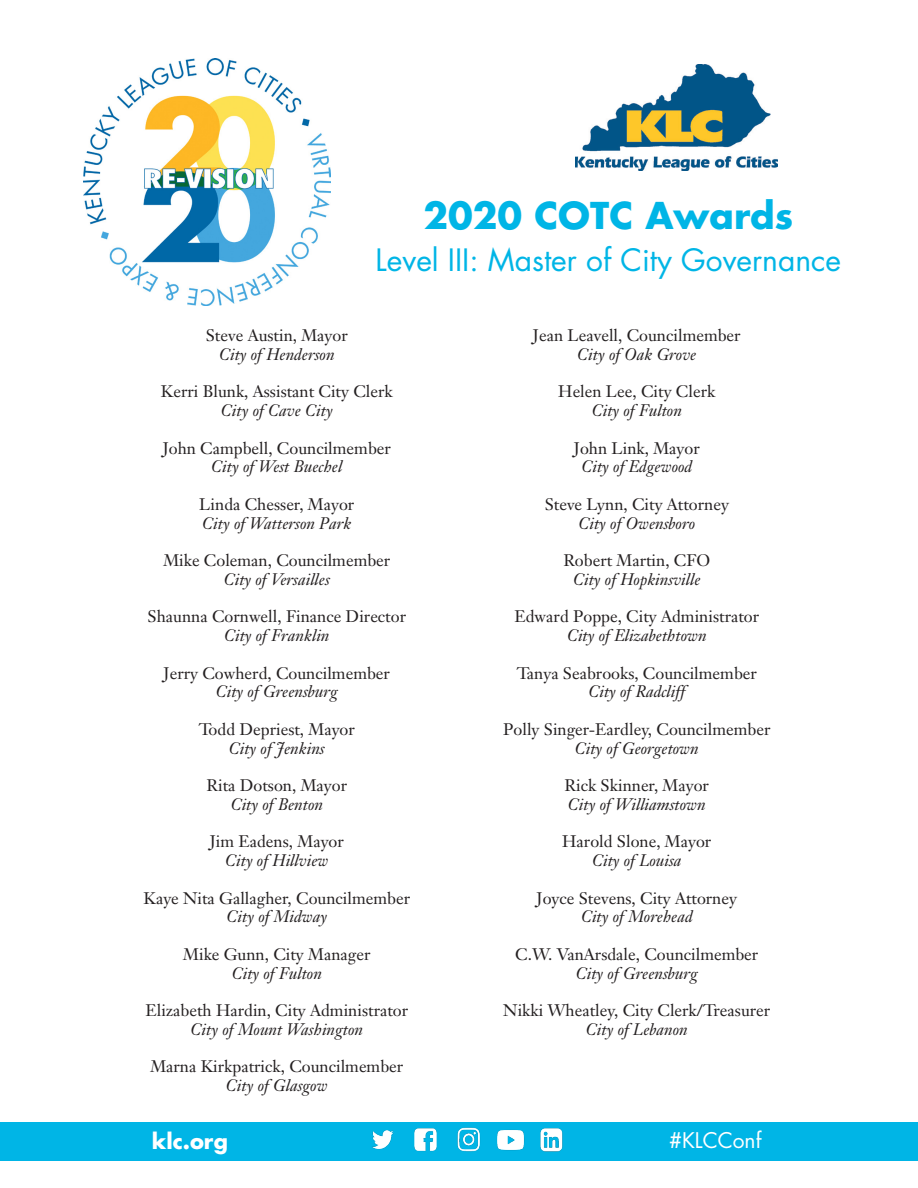
<style>
.page{position:relative;width:918px;height:1188px;background:#fff}
.page>*{position:absolute;margin:0;border:0;box-sizing:border-box;transform-origin:0 0}
.t1{font:700 36px "Futura";color:#00b5e6}
.t2{font:30px "Futura";color:#00b5e6}
.t3{font:21px "Futura";color:#fff}
.t4{font:700 21px "Futura";color:#fff}
.t5{font:16.5px "Janson Text";color:#231f20}
.t6{font:italic 16.5px "Janson Text";color:#231f20}
</style>
<div class="page">
<img style="left:84px;top:59px;width:246px;height:246px">
<div style="left:1px;top:1122px;width:917px;height:39px;background:#00b5e6"></div>
<img style="left:372px;top:1127px;width:191px;height:25px">
<img style="left:576px;top:65px;width:202px;height:105px">
<p class="t1" style="left:423px;top:190px;width:371px">2020 COTC Awards</p>
<p class="t2" style="left:376px;top:239px;width:467px">Level III: Master of City Governance</p>
<p class="t5" style="left:206px;top:325px;width:144px">Steve Austin, Mayor</p>
<p class="t6" style="left:219px;top:344px;width:117px">City of Henderson</p>
<p class="t5" style="left:161px;top:381px;width:233px">Kerri Blunk, Assistant City Clerk</p>
<p class="t6" style="left:221px;top:400px;width:113px">City of Cave City</p>
<p class="t5" style="left:163px;top:438px;width:230px">John Campbell, Councilmember</p>
<p class="t6" style="left:211px;top:457px;width:133px">City of West Buechel</p>
<p class="t5" style="left:199px;top:494px;width:157px">Linda Chesser, Mayor</p>
<p class="t6" style="left:202px;top:513px;width:151px">City of Watterson Park</p>
<p class="t5" style="left:163px;top:550px;width:229px">Mike Coleman, Councilmember</p>
<p class="t6" style="left:224px;top:569px;width:108px">City of Versailles</p>
<p class="t5" style="left:148px;top:606px;width:260px">Shaunna Cornwell, Finance Director</p>
<p class="t6" style="left:224px;top:625px;width:107px">City of Franklin</p>
<p class="t5" style="left:164px;top:663px;width:228px">Jerry Cowherd, Councilmember</p>
<p class="t6" style="left:216px;top:682px;width:124px">City of Greensburg</p>
<p class="t5" style="left:199px;top:719px;width:158px">Todd Depriest, Mayor</p>
<p class="t6" style="left:229px;top:738px;width:97px">City of Jenkins</p>
<p class="t5" style="left:207px;top:775px;width:142px">Rita Dotson, Mayor</p>
<p class="t6" style="left:231px;top:794px;width:94px">City of Benton</p>
<p class="t5" style="left:210px;top:831px;width:136px">Jim Eadens, Mayor</p>
<p class="t6" style="left:225px;top:850px;width:105px">City of Hillview</p>
<p class="t5" style="left:144px;top:888px;width:268px">Kaye Nita Gallagher, Councilmember</p>
<p class="t6" style="left:227px;top:907px;width:102px">City of Midway</p>
<p class="t5" style="left:183px;top:944px;width:189px">Mike Gunn, City Manager</p>
<p class="t6" style="left:232px;top:963px;width:92px">City of Fulton</p>
<p class="t5" style="left:145px;top:1000px;width:264px">Elizabeth Hardin, City Administrator</p>
<p class="t6" style="left:191px;top:1019px;width:174px">City of Mount Washington</p>
<p class="t5" style="left:150px;top:1056px;width:254px">Marna Kirkpatrick, Councilmember</p>
<p class="t6" style="left:226px;top:1075px;width:103px">City of Glasgow</p>
<p class="t5" style="left:533px;top:325px;width:209px">Jean Leavell, Councilmember</p>
<p class="t6" style="left:577px;top:344px;width:121px">City of Oak Grove</p>
<p class="t5" style="left:558px;top:381px;width:159px">Helen Lee, City Clerk</p>
<p class="t6" style="left:592px;top:400px;width:92px">City of Fulton</p>
<p class="t5" style="left:574px;top:438px;width:127px">John Link, Mayor</p>
<p class="t6" style="left:582px;top:457px;width:112px">City of Edgewood</p>
<p class="t5" style="left:545px;top:494px;width:186px">Steve Lynn, City Attorney</p>
<p class="t6" style="left:578px;top:513px;width:118px">City of Owensboro</p>
<p class="t5" style="left:563px;top:550px;width:148px">Robert Martin, CFO</p>
<p class="t6" style="left:573px;top:569px;width:129px">City of Hopkinsville</p>
<p class="t5" style="left:514px;top:606px;width:246px">Edward Poppe, City Administrator</p>
<p class="t6" style="left:567px;top:625px;width:141px">City of Elizabethtown</p>
<p class="t5" style="left:517px;top:663px;width:242px">Tanya Seabrooks, Councilmember</p>
<p class="t6" style="left:588px;top:682px;width:98px">City of Radcliff</p>
<p class="t5" style="left:503px;top:719px;width:269px">Polly Singer-Eardley, Councilmember</p>
<p class="t6" style="left:575px;top:738px;width:126px">City of Georgetown</p>
<p class="t5" style="left:565px;top:775px;width:146px">Rick Skinner, Mayor</p>
<p class="t6" style="left:568px;top:794px;width:139px">City of Williamstown</p>
<p class="t5" style="left:562px;top:831px;width:151px">Harold Slone, Mayor</p>
<p class="t6" style="left:592px;top:850px;width:91px">City of Louisa</p>
<p class="t5" style="left:537px;top:888px;width:202px">Joyce Stevens, City Attorney</p>
<p class="t6" style="left:581px;top:907px;width:113px">City of Morehead</p>
<p class="t5" style="left:515px;top:944px;width:245px">C.W. VanArsdale, Councilmember</p>
<p class="t6" style="left:576px;top:963px;width:124px">City of Greensburg</p>
<p class="t5" style="left:503px;top:1000px;width:269px">Nikki Wheatley, City Clerk/Treasurer</p>
<p class="t6" style="left:586px;top:1019px;width:103px">City of Lebanon</p>
<p class="t4" style="left:152px;top:1126px;width:78px">klc.org</p>
<p class="t3" style="left:669px;top:1126px;width:94px">#KLCConf</p>
</div>
